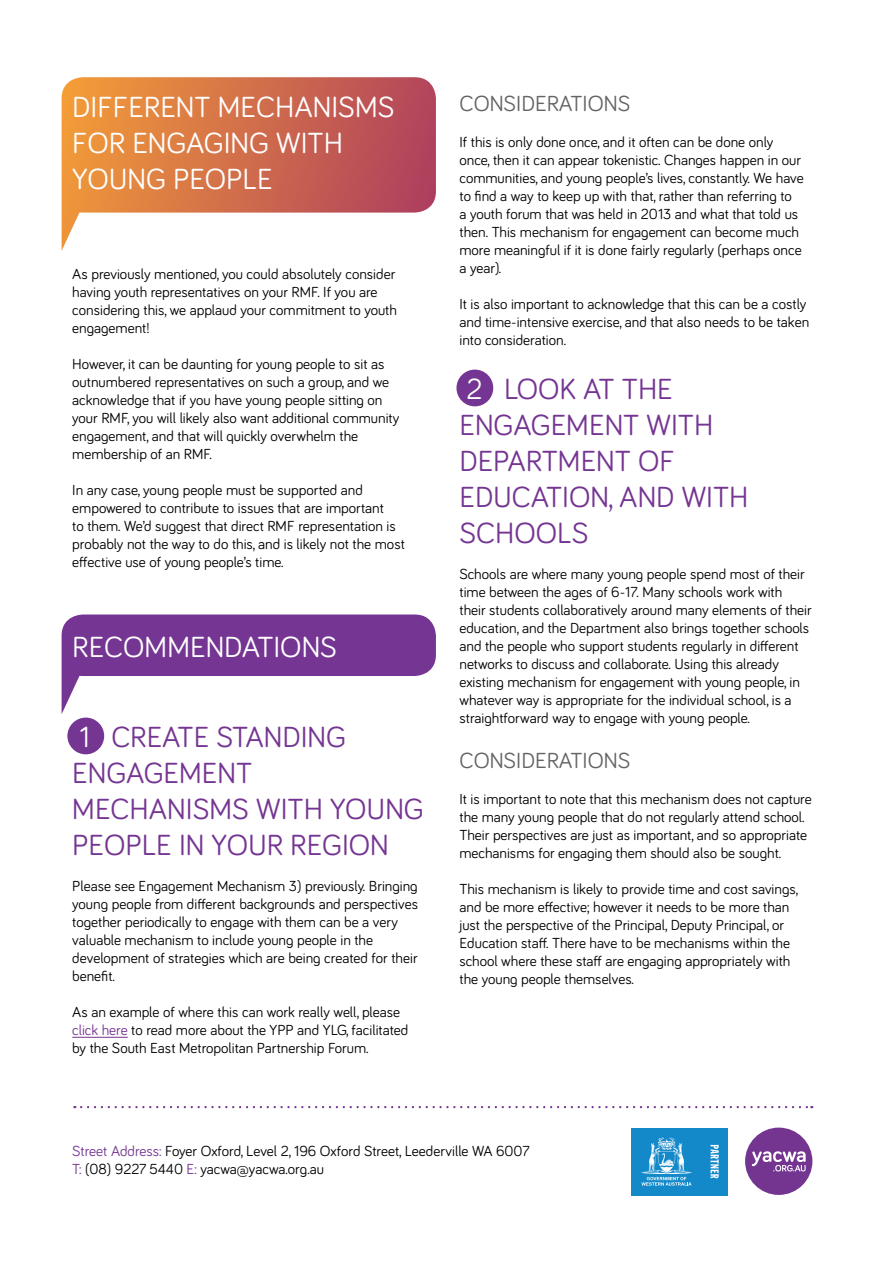
<style>
.page{position:relative;width:893px;height:1263px;background:#fff}
.page>*{position:absolute;margin:0;border:0;box-sizing:border-box;transform-origin:0 0}
.t1{font:30px/36px "Bariol";color:#753592}
.t2{font:30px/36px "Bariol";color:#fff}
.t3{font:22.5px "Bariol";color:#636466}
.t4{font:15px/18px "Bariol";color:#000}
.s1{color:#fff}
.s2{color:#753592}
</style>
<div class="page">
<div style="left:456px;top:370px;width:37px;height:36px;background:#753592;border-radius:50%"></div>
<svg style="left:62px;top:77px;width:374px;height:136px;background:#d06e4c"></svg>
<svg style="left:62px;top:193px;width:26px;height:57px"></svg>
<div style="left:62px;top:614px;width:374px;height:62px;background:#753592;border-radius:21px"></div>
<svg style="left:62px;top:659px;width:19px;height:54px"></svg>
<div style="left:745px;top:1127px;width:67px;height:68px;background:#743591;border-radius:50%"></div>
<svg style="left:752px;top:1151px;width:54px;height:20px"></svg>
<svg style="left:81px;top:1106px;width:731px;height:2px"></svg>
<div style="left:67px;top:717px;width:37px;height:37px;background:#753592;border-radius:50%"></div>
<hr style="left:72px;top:1037px;width:56px;height:1px;background:#753592">
<div style="left:631px;top:1128px;width:70px;height:67px;background:#1389ca"></div>
<div style="left:702px;top:1128px;width:26px;height:67px;background:#1389ca"></div>
<svg style="left:641px;top:1137px;width:51px;height:49px"></svg>
<svg style="left:710px;top:1145px;width:9px;height:33px"></svg>
<h1 class="t2" style="left:72px;top:88px;width:324px">DIFFERENT MECHANISMS<br>FOR ENGAGING WITH<br>YOUNG PEOPLE</h1>
<p class="t4" style="left:72px;top:264px;width:326px">As previously mentioned, you could absolutely consider having youth representatives on your RMF. If you are considering this, we applaud your commitment to youth engagement!</p>
<p class="t4" style="left:72px;top:354px;width:329px">However, it can be daunting for young people to sit as outnumbered representatives on such a group, and we acknowledge that if you have young people sitting on your RMF, you will likely also want additional community engagement, and that will quickly overwhelm the membership of an RMF.</p>
<p class="t4" style="left:72px;top:480px;width:334px">In any case, young people must be supported and empowered to contribute to issues that are important<br>to them. We’d suggest that direct RMF representation is probably not the way to do this, and is likely not the most effective use of young people’s time.</p>
<h1 class="t2" style="left:72px;top:628px;width:266px">RECOMMENDATIONS</h1>
<h1 class="t1" style="left:72px;top:718px;width:353px"><span class="s1">1</span> CREATE STANDING<br>ENGAGEMENT<br>MECHANISMS WITH YOUNG<br>PEOPLE IN YOUR REGION</h1>
<p class="t4" style="left:72px;top:876px;width:347px">Please see Engagement Mechanism 3) previously. Bringing young people from different backgrounds and perspectives together periodically to engage with them can be a very valuable mechanism to include young people in the development of strategies which are being created for their benefit.</p>
<p class="t4" style="left:72px;top:1002px;width:338px">As an example of where this can work really well, please <span class="s2">click here</span> to read more about the YPP and YLG, facilitated by the South East Metropolitan Partnership Forum.</p>
<h2 class="t3" style="left:459px;top:88px;width:172px">CONSIDERATIONS</h2>
<p class="t4" style="left:459px;top:133px;width:346px">If this is only done once, and it often can be done only once, then it can appear tokenistic. Changes happen in our communities, and young people’s lives, constantly. We have to find a way to keep up with that, rather than referring to<br>a youth forum that was held in 2013 and what that told us then. This mechanism for engagement can become much more meaningful if it is done fairly regularly (perhaps once a year).</p>
<p class="t4" style="left:459px;top:295px;width:351px">It is also important to acknowledge that this can be a costly and time-intensive exercise, and that also needs to be taken into consideration.</p>
<h1 class="t1" style="left:459px;top:370px;width:291px"><span class="s1">2</span> LOOK AT THE<br>ENGAGEMENT WITH<br>DEPARTMENT OF<br>EDUCATION, AND WITH<br>SCHOOLS</h1>
<p class="t4" style="left:459px;top:565px;width:354px">Schools are where many young people spend most of their time between the ages of 6-17. Many schools work with their students collaboratively around many elements of their education, and the Department also brings together schools and the people who support students regularly in different networks to discuss and collaborate. Using this already existing mechanism for engagement with young people, in whatever way is appropriate for the individual school, is a straightforward way to engage with young people.</p>
<h2 class="t3" style="left:459px;top:745px;width:172px">CONSIDERATIONS</h2>
<p class="t4" style="left:459px;top:790px;width:354px">It is important to note that this mechanism does not capture the many young people that do not regularly attend school.<br>Their perspectives are just as important, and so appropriate mechanisms for engaging them should also be sought.</p>
<p class="t4" style="left:459px;top:880px;width:340px">This mechanism is likely to provide time and cost savings, and be more effective; however it needs to be more than just the perspective of the Principal, Deputy Principal, or Education staff. There have to be mechanisms within the school where these staff are engaging appropriately with the young people themselves.</p>
<p class="t4" style="left:72px;top:1141px;width:459px"><span class="s2">Street Address:</span> Foyer Oxford, Level 2, 196 Oxford Street, Leederville WA 6007<br><span class="s2">T:</span> (08) 9227 5440 <span class="s2">E:</span> yacwa@yacwa.org.au</p>
</div>
